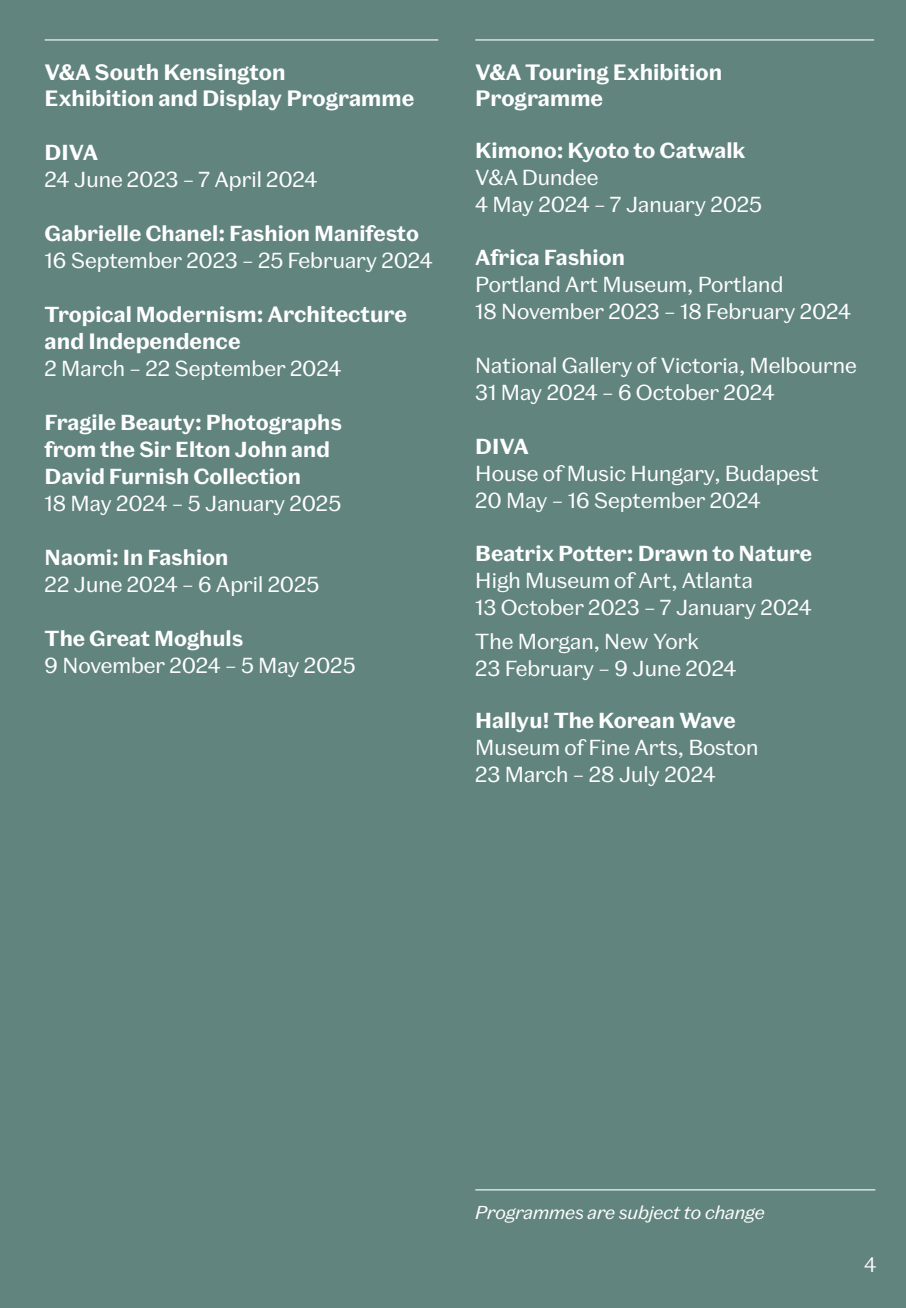
<style>
.page{position:relative;width:906px;height:1308px;background:#fff}
.page>*{position:absolute;margin:0;border:0;box-sizing:border-box;transform-origin:0 0}
.t1{font:700 21.38px/25.7px "Spiller";color:#fff}
.t2{font:20.93px/27px "Spiller";color:#fff}
.t3{font:700 20.93px/27px "Spiller";color:#fff}
.t4{font:300 20.25px "Spiller";color:#fff}
.t5{font:italic 18px "Spiller";color:#fff}
.s1{font-size:21.38px}
</style>
<div class="page">
<div style="left:0;top:0;width:906px;height:1307px;background:#61847e"></div>
<hr style="left:475px;top:1189px;width:400px;height:1px;background:#fff">
<hr style="left:475px;top:39px;width:399px;height:1px;background:#fff">
<hr style="left:45px;top:39px;width:393px;height:1px;background:#fff">
<p class="t1" style="left:45px;top:60px;width:371px">V&amp;A South Kensington<br>Exhibition and Display Programme</p>
<p class="t3" style="left:45px;top:139px;width:55px">DIVA</p>
<p class="t2" style="left:45px;top:166px;width:274px">24 June 2023 – 7 April 2024</p>
<p class="t3" style="left:45px;top:220px;width:376px">Gabrielle Chanel: Fashion Manifesto</p>
<p class="t2" style="left:45px;top:247px;width:390px">16 September 2023 – 25 February 2024</p>
<p class="t3" style="left:45px;top:301px;width:364px">Tropical Modernism: <span class="s1">Architecture</span></p>
<p class="t1" style="left:45px;top:328px;width:197px">and Independence</p>
<p class="t2" style="left:45px;top:355px;width:298px">2 March – 22 September 2024</p>
<p class="t3" style="left:45px;top:409px;width:299px">Fragile Beauty: Photographs from the Sir Elton John and<br>David Furnish Collection</p>
<p class="t2" style="left:45px;top:490px;width:298px">18 May 2024 – 5 January 2025</p>
<p class="t3" style="left:45px;top:544px;width:185px">Naomi: In Fashion</p>
<p class="t2" style="left:45px;top:571px;width:276px">22 June 2024 – 6 April 2025</p>
<p class="t3" style="left:45px;top:625px;width:200px">The Great Moghuls</p>
<p class="t2" style="left:45px;top:652px;width:312px">9 November 2024 – 5 May 2025</p>
<p class="t1" style="left:475px;top:60px;width:249px">V&amp;A Touring Exhibition<br>Programme</p>
<p class="t3" style="left:475px;top:138px;width:272px">Kimono: Kyoto to Catwalk</p>
<p class="t2" style="left:475px;top:164px;width:288px">V&amp;A Dundee<br>4 May 2024 – 7 January 2025</p>
<p class="t3" style="left:475px;top:244px;width:151px">Africa Fashion</p>
<p class="t2" style="left:475px;top:271px;width:377px">Portland Art Museum, Portland<br>18 November 2023 – 18 February 2024</p>
<p class="t2" style="left:475px;top:352px;width:383px">National Gallery of Victoria, Melbourne<br>31 May 2024 – 6 October 2024</p>
<p class="t3" style="left:475px;top:433px;width:55px">DIVA</p>
<p class="t2" style="left:475px;top:460px;width:345px">House of Music Hungary, Budapest<br>20 May – 16 September 2024</p>
<p class="t3" style="left:475px;top:540px;width:338px">Beatrix Potter: Drawn to Nature</p>
<p class="t2" style="left:475px;top:567px;width:338px">High Museum of Art, Atlanta<br>13 October 2023 – 7 January 2024</p>
<p class="t2" style="left:475px;top:627px;width:263px">The Morgan, New York<br>23 February – 9 June 2024</p>
<p class="t3" style="left:475px;top:707px;width:262px">Hallyu! The Korean Wave</p>
<p class="t2" style="left:475px;top:734px;width:284px">Museum of Fine Arts, Boston<br>23 March – 28 July 2024</p>
<p class="t5" style="left:475px;top:1201px;width:291px">Programmes are subject to change</p>
<p class="t4" style="left:864px;top:1252px;width:14px">4</p>
</div>
